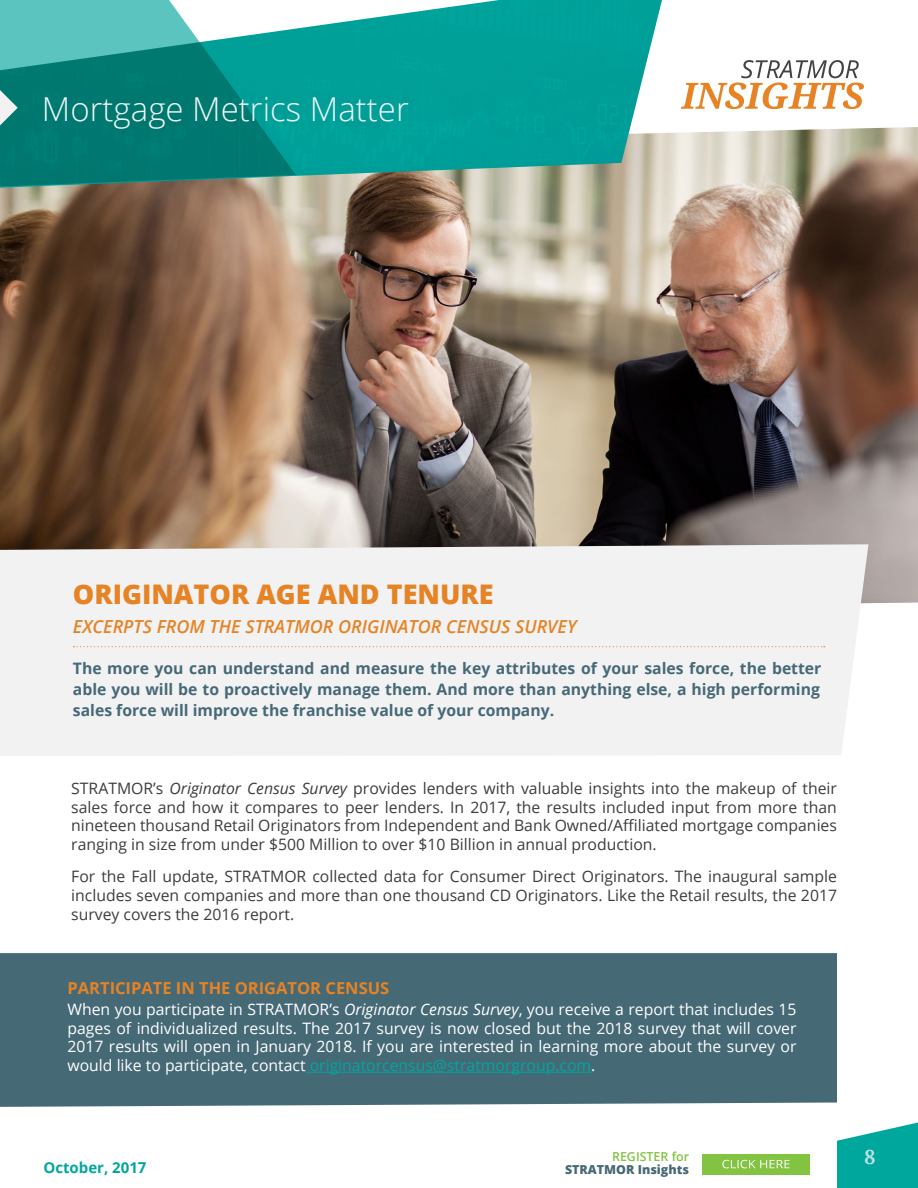
<style>
.page{position:relative;width:918px;height:1188px;background:#fff}
.page>*{position:absolute;margin:0;border:0;box-sizing:border-box;transform-origin:0 0}
.t1{font:300 33px "Open Sans";color:#edf7f6}
.t2{font:800 27px "Open Sans";color:#e68325}
.t3{font:700 19.5px "Droid Serif";color:#b7e2e1}
.t4{font:italic 600 18px "Open Sans";color:#e68325}
.t5{font:700 16.5px "Open Sans";color:#e68325}
.t6{font:15.75px/18.8px "Open Sans";color:#3d3c3e;text-align:justify}
.t7{font:15.75px/18.8px "Open Sans";color:#fff;text-align:justify}
.t8{font:700 15.75px/21px "Open Sans";color:#466976;text-align:justify}
.t9{font:700 15px "Open Sans";color:#00a79d}
.t10{font:800 12.45px "Open Sans";color:#466976}
.t11{font:600 12.45px "Open Sans";color:#82c341}
.s1{font-style:italic}
.s2{color:#00a79e}
</style>
<div class="page">
<svg style="left:837px;top:1123px;width:81px;height:65px;background:#21b2a9"></svg>
<svg style="left:681px;top:60px;width:183px;height:49px"></svg>
<img style="left:0;top:127px;width:918px;height:477px">
<img style="left:296px;top:0;width:366px;height:188px">
<div style="left:0;top:544px;width:868px;height:212px;background:#f2f2f3"></div>
<svg style="left:0;top:0;width:296px;height:188px;background:#29968f"></svg>
<svg style="left:0;top:90px;width:18px;height:35px"></svg>
<div style="left:702px;top:1154px;width:108px;height:20px;background:#82c341"></div>
<svg style="left:722px;top:1160px;width:68px;height:8px"></svg>
<svg style="left:73px;top:646px;width:752px;height:1px"></svg>
<div style="left:0;top:953px;width:837px;height:154px;background:#466976"></div>
<hr style="left:306px;top:1072px;width:285px;height:1px;background:#00a79e">
<h1 class="t1" style="left:42px;top:86px;width:369px">Mortgage Metrics Matter</h1>
<h2 class="t2" style="left:73px;top:574px;width:422px">ORIGINATOR AGE AND TENURE</h2>
<p class="t4" style="left:73px;top:614px;width:505px">EXCERPTS FROM THE STRATMOR ORIGINATOR CENSUS SURVEY</p>
<p class="t8" style="left:73px;top:657px;width:750px">The more you can understand and measure the key attributes of your sales force, the better able you will be to proactively manage them. And more than anything else, a high performing sales force will improve the franchise value of your company.</p>
<p class="t6" style="left:71px;top:778px;width:767px">STRATMOR’s <span class="s1">Originator Census Survey</span> provides lenders with valuable insights into the makeup of their sales force and how it compares to peer lenders. In 2017, the results included input from more than nineteen thousand Retail Originators from Independent and Bank Owned/Affiliated mortgage companies ranging in size from under $500 Million to over $10 Billion in annual production.</p>
<p class="t6" style="left:71px;top:867px;width:767px">For the Fall update, STRATMOR collected data for Consumer Direct Originators. The inaugural sample includes seven companies and more than one thousand CD Originators. Like the Retail results, the 2017 survey covers the 2016 report.</p>
<p class="t5" style="left:68px;top:976px;width:323px">PARTICIPATE IN THE ORIGATOR CENSUS</p>
<p class="t7" style="left:68px;top:999px;width:731px">When you participate in STRATMOR’s <span class="s1">Originator Census Survey</span>, you receive a report that includes 15 pages of individualized results. The 2017 survey is now closed but the 2018 survey that will cover 2017 results will open in January 2018. If you are interested in learning more about the survey or would like to participate, contact <span class="s2">originatorcensus@stratmorgroup.com</span>.</p>
<p class="t11" style="left:612px;top:1148px;width:78px">REGISTER for</p>
<p class="t9" style="left:43px;top:1157px;width:105px">October, 2017</p>
<p class="t10" style="left:565px;top:1160px;width:126px">STRATMOR Insights</p>
<p class="t3" style="left:864px;top:1146px;width:12px">8</p>
</div>
